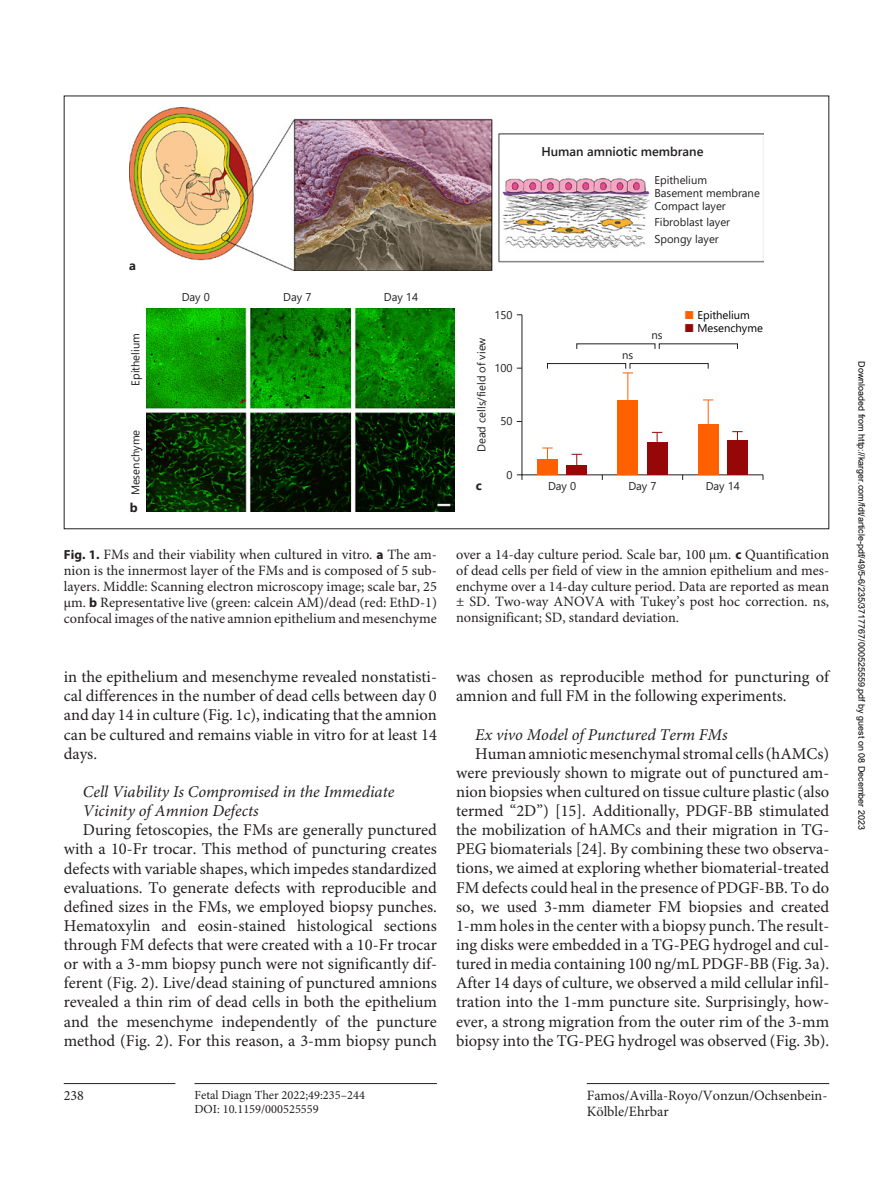
<style>
.page{position:relative;width:893px;height:1191px;background:#fff}
.page>*{position:absolute;margin:0;border:0;box-sizing:border-box;transform-origin:0 0}
.t1{font:16.5px/19px "Minion Pro";color:#231f20;text-align:justify}
.t2{font:italic 16.5px/19px "Minion Pro";color:#231f20}
.t3{font:14.25px/15.9px "Minion Pro";color:#231f20;text-align:justify}
.t4{font:600 12.75px "Segoe UI";color:#231f20}
.t5{font:700 12.75px "Segoe UI";color:#231f20}
.t6{font:12.3px/14px "Minion Pro";color:#231f20}
.t7{font:11.25px/12.6px "Segoe UI";color:#231f20}
.t8{font:11.25px "Segoe UI";color:#000}
.t9{font:9px "Arial";color:#000}
.s1{color:#ff6000}
.s2{color:#960808}
.s3{font-family:"Myriad Pro";font-weight:700;font-size:13.2px}
.s4{font-family:"Myriad Pro";font-weight:700;font-size:13.35px}
</style>
<div class="page">
<hr style="left:64px;top:1083px;width:111px;height:1px;background:#231f20">
<hr style="left:195px;top:1083px;width:242px;height:1px;background:#231f20">
<hr style="left:587px;top:1083px;width:242px;height:1px;background:#231f20">
<img style="left:129px;top:108px;width:635px;height:162px">
<img style="left:147px;top:308px;width:308px;height:203px">
<svg style="left:517px;top:314px;width:247px;height:166px"></svg>
<div style="left:547px;top:363px;width:79px;height:6px;border:1px solid #231f20"></div>
<div style="left:630px;top:363px;width:78px;height:6px;border:1px solid #231f20"></div>
<p class="t5" style="left:129px;top:254px;width:8px">a</p>
<p class="t7" style="left:128px;top:386px;width:54px;rotate:-90deg">Epithelium</p>
<p class="t7" style="left:128px;top:495px;width:67px;rotate:-90deg">Mesenchyme</p>
<p class="t5" style="left:130px;top:495px;width:9px">b</p>
<p class="t7" style="left:182px;top:290px;width:30px">Day 0</p>
<p class="t7" style="left:283px;top:290px;width:30px">Day 7</p>
<p class="t7" style="left:384px;top:290px;width:36px">Day 14</p>
<p class="t7" style="left:474px;top:452px;width:116px;rotate:-90deg">Dead cells/field of view</p>
<p class="t5" style="left:476px;top:473px;width:8px">c</p>
<p class="t7" style="left:494px;top:307px;width:20px">150</p>
<p class="t7" style="left:494px;top:360px;width:20px">100</p>
<p class="t7" style="left:500px;top:414px;width:14px">50</p>
<p class="t7" style="left:506px;top:467px;width:8px">0</p>
<p class="t4" style="left:541px;top:139px;width:164px">Human amniotic membrane</p>
<p class="t7" style="left:654px;top:173px;width:107px">Epithelium<br>Basement membrane<br>Compact layer</p>
<p class="t7" style="left:654px;top:212px;width:77px;line-height:17.4px">Fibroblast layer<br>Spongy layer</p>
<p class="t7" style="left:622px;top:348px;width:13px">ns</p>
<p class="t7" style="left:651px;top:328px;width:13px">ns</p>
<p class="t8" style="left:685px;top:304px;width:67px"><span class="s1">■</span> Epithelium</p>
<p class="t8" style="left:685px;top:317px;width:80px"><span class="s2">■</span> Mesenchyme</p>
<p class="t7" style="left:548px;top:478px;width:30px">Day 0</p>
<p class="t7" style="left:628px;top:478px;width:30px">Day 7</p>
<p class="t7" style="left:706px;top:478px;width:36px">Day 14</p>
<p class="t3" style="left:64px;top:547px;width:375px"><span class="s3">Fig. 1.</span> FMs and their viability when cultured in vitro. <span class="s4">a</span> The am&shy;nion is the innermost layer of the FMs and is composed of 5 sub&shy;layers. Middle: Scanning electron microscopy image; scale bar, 25 μm. <span class="s4">b</span> Representative live (green: calcein AM)/dead (red: EthD-1) confocal images of the native amnion epithelium and mesenchyme</p>
<p class="t3" style="left:456px;top:547px;width:375px">over a 14-day culture period. Scale bar, 100 μm. <span class="s4">c</span> Quantification of dead cells per field of view in the amnion epithelium and mes&shy;enchyme over a 14-day culture period. Data are reported as mean ± SD. Two-way ANOVA with Tukey’s post hoc correction. ns, nonsignificant; SD, standard deviation.</p>
<p class="t1" style="left:64px;top:668px;width:375px">in the epithelium and mesenchyme revealed nonstatisti&shy;cal differences in the number of dead cells between day 0 and day 14 in culture (Fig. 1c), indicating that the amnion can be cultured and remains viable in vitro for at least 14 days.</p>
<p class="t2" style="left:83px;top:783px;width:313px">Cell Viability Is Compromised in the Immediate<br>Vicinity of Amnion Defects</p>
<p class="t1" style="left:64px;top:821px;width:375px;text-indent:19px">During fetoscopies, the FMs are generally punctured with a 10-Fr trocar. This method of puncturing creates defects with variable shapes, which impedes standardized evaluations. To generate defects with reproducible and defined sizes in the FMs, we employed biopsy punches.<br>Hematoxylin and eosin-stained histological sections through FM defects that were created with a 10-Fr trocar or with a 3-mm biopsy punch were not significantly dif&shy;ferent (Fig. 2). Live/dead staining of punctured amnions revealed a thin rim of dead cells in both the epithelium and the mesenchyme independently of the puncture method (Fig. 2). For this reason, a 3-mm biopsy punch</p>
<p class="t3" style="left:64px;top:1088px;width:22px">238</p>
<p class="t6" style="left:195px;top:1088px;width:172px">Fetal Diagn Ther 2022;49:235–244<br>DOI: 10.1159/000525559</p>
<p class="t1" style="left:456px;top:668px;width:375px">was chosen as reproducible method for puncturing of amnion and full FM in the following experiments.</p>
<p class="t2" style="left:475px;top:725px;width:254px">Ex vivo Model of Punctured Term FMs</p>
<p class="t1" style="left:456px;top:744px;width:375px;text-indent:19px">Human amniotic mesenchymal stromal cells (hAMCs) were previously shown to migrate out of punctured am&shy;nion biopsies when cultured on tissue culture plastic (also termed “2D”) [15]. Additionally, PDGF-BB stimulated the mobilization of hAMCs and their migration in TG-PEG biomaterials [24]. By combining these two observa&shy;tions, we aimed at exploring whether biomaterial-treated FM defects could heal in the presence of PDGF-BB. To do so, we used 3-mm diameter FM biopsies and created 1-mm holes in the center with a biopsy punch. The result&shy;ing disks were embedded in a TG-PEG hydrogel and cul&shy;tured in media containing 100 ng/mL PDGF-BB (Fig. 3a).<br>After 14 days of culture, we observed a mild cellular infil&shy;tration into the 1-mm puncture site. Surprisingly, how&shy;ever, a strong migration from the outer rim of the 3-mm biopsy into the TG-PEG hydrogel was observed (Fig. 3b).</p>
<p class="t3" style="left:587px;top:1088px;width:242px">Famos/Avilla-Royo/Vonzun/Ochsenbein-<br>Kölble/Ehrbar</p>
<p class="t9" style="left:865px;top:361px;width:470px;rotate:90deg">Downloaded from http://karger.com/fdt/article-pdf/49/5-6/235/3717767/000525559.pdf by guest on 08 December 2023</p>
</div>
